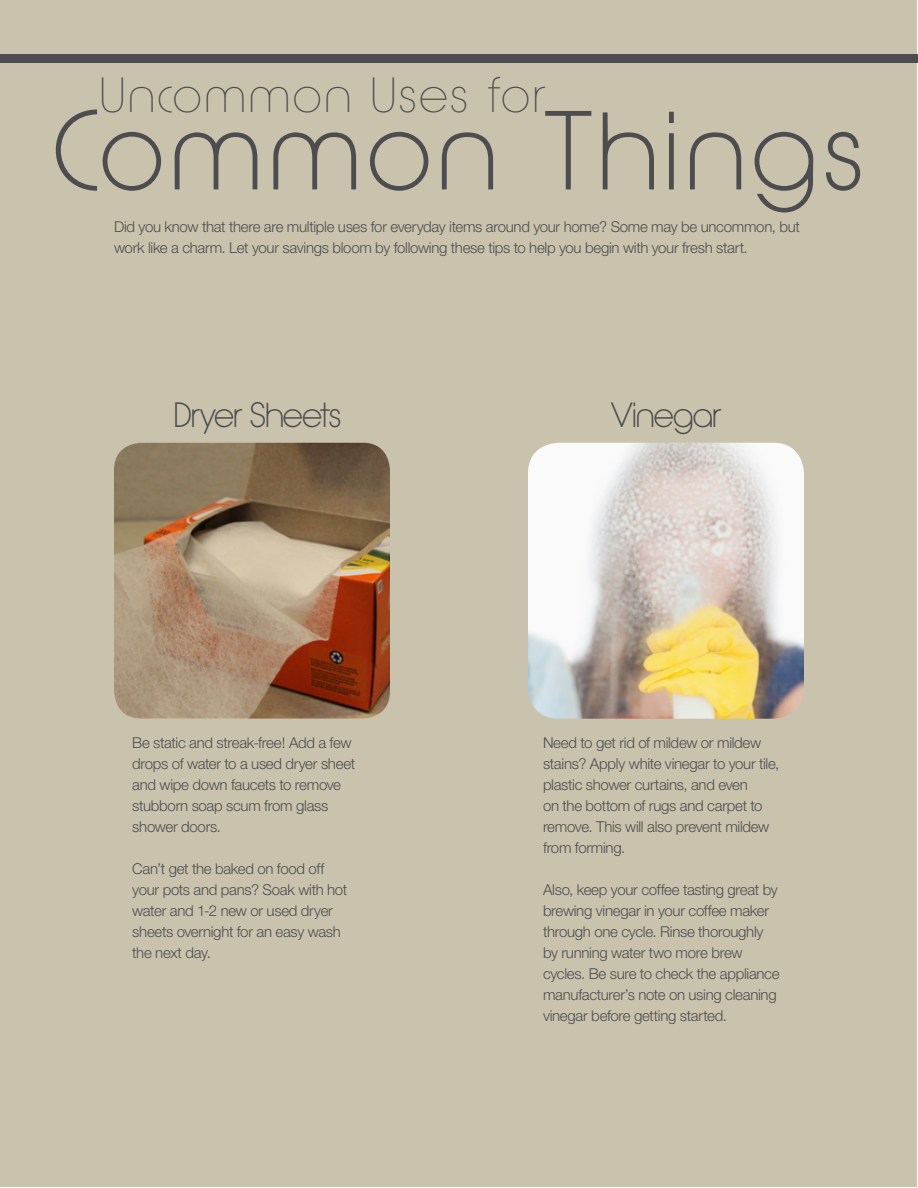
<style>
.page{position:relative;width:918px;height:1188px;background:#fff}
.page>*{position:absolute;margin:0;border:0;box-sizing:border-box;transform-origin:0 0}
.t1{font:105px "Quinfo";letter-spacing:.07em;color:#4d4d4f}
.t2{font:200 46.35px "Quinfo";letter-spacing:.08em;color:#4d4d4f}
.t3{font:33px "Quinfo";letter-spacing:-.02em;color:#4d4d4f}
.t4{font:300 15px/21px "Helvetica Neue";letter-spacing:-.02em;color:#4d4d4f}
</style>
<div class="page">
<div style="left:1px;top:1px;width:916px;height:1186px;background:#c9c3ae"></div>
<img style="left:528px;top:443px;width:276px;height:276px">
<img style="left:114px;top:443px;width:276px;height:276px">
<div style="left:0;top:54px;width:918px;height:9px;background:#4d4d4f"></div>
<h2 class="t2" style="left:101px;top:66px;width:446px">Uncommon Uses for</h2>
<h1 class="t1" style="left:54px;top:86px;width:810px">Common Things</h1>
<p class="t4" style="left:114px;top:216px;width:688px">Did you know that there are multiple uses for everyday items around your home? Some may be uncommon, but work like a charm. Let your savings bloom by following these tips to help you begin with your fresh start.</p>
<h3 class="t3" style="left:174px;top:395px;width:169px">Dryer Sheets</h3>
<h3 class="t3" style="left:611px;top:395px;width:112px">Vinegar</h3>
<p class="t4" style="left:132px;top:731px;width:224px">Be static and streak-free! Add a few drops of water to a used dryer sheet and wipe down faucets to remove stubborn soap scum from glass shower doors.</p>
<p class="t4" style="left:132px;top:857px;width:216px">Can’t get the baked on food off your pots and pans? Soak with hot water and 1-2 new or used dryer sheets overnight for an easy wash the next day.</p>
<p class="t4" style="left:543px;top:731px;width:238px">Need to get rid of mildew or mildew stains? Apply white vinegar to your tile, plastic shower curtains, and even<br>on the bottom of rugs and carpet to remove. This will also prevent mildew from forming.</p>
<p class="t4" style="left:543px;top:878px;width:238px">Also, keep your coffee tasting great by brewing vinegar in your coffee maker through one cycle. Rinse thoroughly by running water two more brew cycles. Be sure to check the appliance manufacturer’s note on using cleaning vinegar before getting started.</p>
</div>
